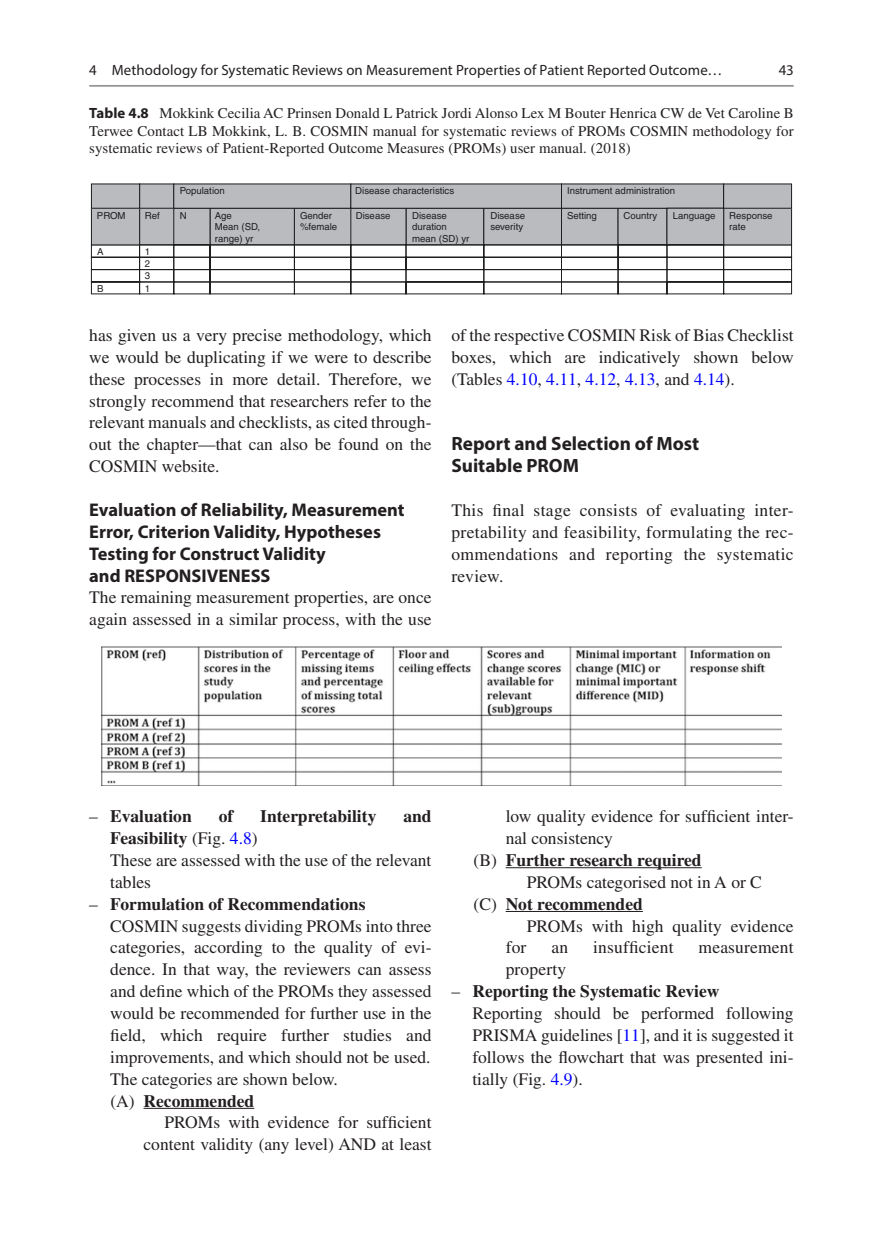
<style>
.page{position:relative;width:883px;height:1260px;background:#fff}
.page>*{position:absolute;margin:0;border:0;box-sizing:border-box;transform-origin:0 0}
._2_hd{font:700 19.25px/21.9px "Myriad Pro";color:#231f20}
._3_hd{font:700 18.38px/21.9px "Myriad Pro";color:#231f20}
.Unn_list{font:17.5px/21.9px "Times LT Std";color:#231f20}
.Text{font:17.5px/21.9px "Times LT Std";color:#231f20;text-align:justify}
.Text_flush{font:17.5px/21.9px "Times LT Std";color:#231f20;text-align:justify}
.t1{font:700 17.5px "Times LT Std";color:#231f20}
.t2{font:14.88px/17.5px "Times LT Std";letter-spacing:.005em;color:#231f20;text-align:justify}
.t3{font:14.88px "Myriad Pro";letter-spacing:.01em;color:#231f20}
.t4{font:9.62px/11.5px "Helvetica 13";color:#1d1e1f}
.s1{font-family:"Myriad Pro";font-weight:700}
.s2{color:#00f}
.s3{font-weight:400}
.s4{font-weight:400;color:#00f}
</style>
<div class="page">
<svg style="left:91px;top:245px;width:701px;height:49px"></svg>
<div style="left:91px;top:208px;width:49px;height:37px;background:#babbbe"></div>
<div style="left:91px;top:184px;width:49px;height:24px;background:#babbbe"></div>
<div style="left:91px;top:184px;width:49px;height:25px;border:1px solid #1d1e1f"></div>
<svg style="left:139px;top:183px;width:653px;height:100px"></svg>
<img style="left:101px;top:646px;width:681px;height:139px">
<hr style="left:144px;top:1108px;width:110px;height:1px;background:#231f20">
<hr style="left:506px;top:867px;width:196px;height:1px;background:#231f20">
<hr style="left:506px;top:911px;width:137px;height:1px;background:#231f20">
<hr style="left:89px;top:85px;width:705px;height:2px;background:#939598">
<p class="t3" style="left:89px;top:61px;width:635px">4 Methodology for Systematic Reviews on Measurement Properties of Patient Reported Outcome…</p>
<p class="t3" style="left:779px;top:61px;width:17px">43</p>
<p class="t2" style="left:89px;top:104px;width:706px"><span class="s1">Table 4.8</span> Mokkink Cecilia AC Prinsen Donald L Patrick Jordi Alonso Lex M Bouter Henrica CW de Vet Caroline B Terwee Contact LB Mokkink, L. B. COSMIN manual for systematic reviews of PROMs COSMIN methodology for systematic reviews of Patient-Reported Outcome Measures (PROMs) user manual. (2018)</p>
<p class="t4" style="left:180px;top:185px;width:46px">Population</p>
<p class="t4" style="left:355px;top:185px;width:100px">Disease characteristics</p>
<p class="t4" style="left:567px;top:185px;width:110px">Instrument administration</p>
<p class="t4" style="left:97px;top:210px;width:30px">PROM</p>
<p class="t4" style="left:145px;top:210px;width:16px">Ref</p>
<p class="t4" style="left:180px;top:210px;width:8px">N</p>
<p class="t4" style="left:215px;top:210px;width:47px">Age<br>Mean (SD, range) yr</p>
<p class="t4" style="left:300px;top:210px;width:39px">Gender %female</p>
<p class="t4" style="left:356px;top:210px;width:36px">Disease</p>
<p class="t4" style="left:412px;top:210px;width:59px">Disease duration mean (SD) yr</p>
<p class="t4" style="left:490px;top:210px;width:36px">Disease severity</p>
<p class="t4" style="left:567px;top:210px;width:31px">Setting</p>
<p class="t4" style="left:623px;top:210px;width:35px">Country</p>
<p class="t4" style="left:673px;top:210px;width:44px">Language</p>
<p class="t4" style="left:729px;top:210px;width:45px">Response rate</p>
<p class="t4" style="left:97px;top:246px;width:8px">A</p>
<p class="t4" style="left:97px;top:283px;width:8px">B</p>
<p class="t4" style="left:145px;top:246px;width:7px;line-height:12.1px;text-align:justify">1<br>2<br>3<br>1</p>
<p class="Text" style="left:89px;top:324px;width:344px">has given us a very precise methodology, which we would be duplicating if we were to describe these processes in more detail. Therefore, we strongly recommend that researchers refer to the relevant manuals and checklists, as cited through&shy;out the chapter—that can also be found on the COSMIN website.</p>
<h4 class="_3_hd" style="left:89px;top:498px;width:317px">Evaluation of Reliability, Measurement Error, Criterion Validity, Hypotheses Testing for Construct Validity<br>and RESPONSIVENESS</h4>
<p class="Text_flush" style="left:89px;top:587px;width:344px">The remaining measurement properties, are once again assessed in a similar process, with the use</p>
<p class="Text_flush" style="left:451px;top:324px;width:344px">of the respective COSMIN Risk of Bias Checklist boxes, which are indicatively shown below (Tables <span class="s2">4.10</span>, <span class="s2">4.11</span>, <span class="s2">4.12</span>, <span class="s2">4.13</span>, and <span class="s2">4.14</span>).</p>
<h3 class="_2_hd" style="left:451px;top:432px;width:249px">Report and Selection of Most<br>Suitable PROM</h3>
<p class="Text_flush" style="left:451px;top:499px;width:344px">This final stage consists of evaluating inter&shy;pretability and feasibility, formulating the rec&shy;ommendations and reporting the systematic review.</p>
<p class="t1" style="left:89px;top:806px;width:104px"><span class="s3">–</span> Evaluation</p>
<p class="t1" style="left:219px;top:806px;width:16px">of</p>
<p class="t1" style="left:260px;top:806px;width:118px">Interpretability</p>
<p class="t1" style="left:403px;top:806px;width:30px">and</p>
<p class="t1" style="left:110px;top:828px;width:149px">Feasibility <span class="s3">(Fig.</span> <span class="s4">4.8</span><span class="s3">)</span></p>
<p class="Unn_list" style="left:110px;top:849px;width:323px">These are assessed with the use of the relevant tables</p>
<p class="t1" style="left:89px;top:893px;width:278px"><span class="s3">–</span> Formulation of Recommendations</p>
<p class="Unn_list" style="left:110px;top:915px;width:323px;text-align:justify">COSMIN suggests dividing PROMs into three categories, according to the quality of evi&shy;dence. In that way, the reviewers can assess and define which of the PROMs they assessed would be recommended for further use in the field, which require further studies and improvements, and which should not be used.</p>
<p class="Unn_list" style="left:110px;top:1068px;width:229px">The categories are shown below.</p>
<p class="t1" style="left:111px;top:1090px;width:145px"><span class="s3">(A)</span> Recommended</p>
<p class="Unn_list" style="left:144px;top:1112px;width:290px;text-align:right">PROMs with evidence for sufficient content validity (any level) AND at least</p>
<p class="Unn_list" style="left:506px;top:805px;width:290px">low quality evidence for sufficient inter&shy;nal consistency</p>
<p class="t1" style="left:474px;top:850px;width:230px"><span class="s3">(B)</span> Further research required</p>
<p class="Unn_list" style="left:527px;top:871px;width:237px">PROMs categorised not in A or C</p>
<p class="t1" style="left:474px;top:893px;width:171px"><span class="s3">(C)</span> Not recommended</p>
<p class="Unn_list" style="left:527px;top:915px;width:269px">PROMs with high quality evidence</p>
<p class="Unn_list" style="left:506px;top:937px;width:22px">for</p>
<p class="Unn_list" style="left:551px;top:937px;width:18px">an</p>
<p class="Unn_list" style="left:593px;top:937px;width:82px">insufficient</p>
<p class="Unn_list" style="left:699px;top:937px;width:97px">measurement</p>
<p class="Unn_list" style="left:506px;top:958px;width:62px">property</p>
<p class="t1" style="left:451px;top:981px;width:270px"><span class="s3">–</span> Reporting the Systematic Review</p>
<p class="Text" style="left:472px;top:1002px;width:323px">Reporting should be performed following PRISMA guidelines [<span class="s2">11</span>], and it is suggested it follows the flowchart that was presented ini&shy;tially (Fig. <span class="s2">4.9</span>).</p>
</div>
